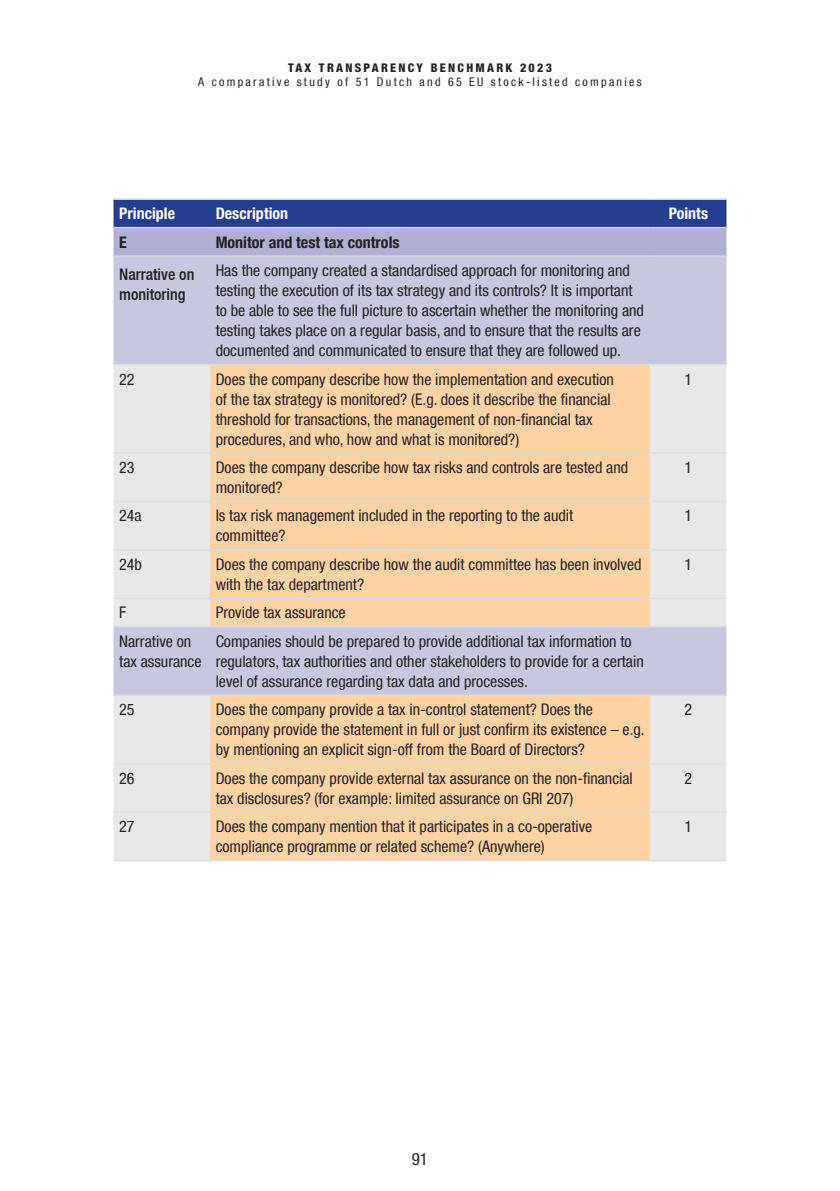
<style>
.page{position:relative;width:840px;height:1191px;background:#fff}
.page>*{position:absolute;margin:0;border:0;box-sizing:border-box;transform-origin:0 0}
.t1{font:condensed 17px "Helvetica Neue LT Com";color:#231f20}
.Tabel_N{font:condensed 16px/20px "Helvetica Neue LT Com";color:#231f20}
.Tabel_Kop{font:700 condensed 16px "Helvetica Neue LT Std";color:#fff}
.Tabel_B{font:700 condensed 16px "Helvetica Neue LT Std";color:#231f20}
.Tabel{font:500 condensed 16px/20px "Helvetica Neue LT";color:#231f20}
.t2{font:condensed 12px "Helvetica Neue LT Com";letter-spacing:.19em;color:#231f20}
.t3{font:800 condensed 12px "Helvetica Neue LT Std";letter-spacing:.19em;color:#231f20}
</style>
<div class="page">
<svg style="left:113px;top:200px;width:613px;height:55px;background:#6a78b0"></svg>
<div style="left:113px;top:257px;width:613px;height:107px;background:#c7c7e0"></div>
<svg style="left:113px;top:365px;width:613px;height:495px;background:#e1e2e7"></svg>
<svg style="left:210px;top:365px;width:440px;height:495px;background:#f5d1ae"></svg>
<hr style="left:113px;top:501px;width:97px;height:1px;background:#dcdddf">
<hr style="left:210px;top:501px;width:440px;height:1px;background:#dcdddf">
<hr style="left:650px;top:501px;width:76px;height:1px;background:#dcdddf">
<hr style="left:113px;top:549px;width:97px;height:1px;background:#dcdddf">
<hr style="left:210px;top:549px;width:440px;height:1px;background:#dcdddf">
<hr style="left:650px;top:549px;width:76px;height:1px;background:#dcdddf">
<hr style="left:113px;top:597px;width:97px;height:2px;background:#dcdddf">
<hr style="left:210px;top:597px;width:440px;height:2px;background:#dcdddf">
<hr style="left:650px;top:597px;width:76px;height:2px;background:#dcdddf">
<hr style="left:113px;top:626px;width:97px;height:1px;background:#dcdddf">
<hr style="left:210px;top:626px;width:440px;height:1px;background:#dcdddf">
<hr style="left:650px;top:626px;width:76px;height:1px;background:#dcdddf">
<hr style="left:113px;top:694px;width:97px;height:2px;background:#dcdddf">
<hr style="left:210px;top:694px;width:440px;height:2px;background:#dcdddf">
<hr style="left:650px;top:694px;width:76px;height:2px;background:#dcdddf">
<hr style="left:113px;top:763px;width:97px;height:1px;background:#dcdddf">
<hr style="left:210px;top:763px;width:440px;height:1px;background:#dcdddf">
<hr style="left:650px;top:763px;width:76px;height:1px;background:#dcdddf">
<hr style="left:113px;top:811px;width:97px;height:2px;background:#dcdddf">
<hr style="left:210px;top:811px;width:440px;height:2px;background:#dcdddf">
<hr style="left:650px;top:811px;width:76px;height:2px;background:#dcdddf">
<hr style="left:113px;top:860px;width:97px;height:1px;background:#dcdddf">
<hr style="left:210px;top:860px;width:440px;height:1px;background:#dcdddf">
<hr style="left:650px;top:860px;width:76px;height:1px;background:#dcdddf">
<hr style="left:113px;top:198px;width:97px;height:2px;background:#dcdddf">
<hr style="left:210px;top:198px;width:440px;height:2px;background:#dcdddf">
<hr style="left:650px;top:198px;width:76px;height:2px;background:#dcdddf">
<hr style="left:113px;top:227px;width:97px;height:1px;background:#dcdddf">
<hr style="left:210px;top:227px;width:440px;height:1px;background:#dcdddf">
<hr style="left:650px;top:227px;width:76px;height:1px;background:#dcdddf">
<hr style="left:113px;top:364px;width:97px;height:1px;background:#dcdddf">
<hr style="left:210px;top:364px;width:440px;height:1px;background:#dcdddf">
<hr style="left:650px;top:364px;width:76px;height:1px;background:#dcdddf">
<hr style="left:113px;top:452px;width:97px;height:2px;background:#dcdddf">
<hr style="left:210px;top:452px;width:440px;height:2px;background:#dcdddf">
<hr style="left:650px;top:452px;width:76px;height:2px;background:#dcdddf">
<hr style="left:113px;top:255px;width:97px;height:2px;background:#dcdddf">
<hr style="left:210px;top:255px;width:440px;height:2px;background:#dcdddf">
<hr style="left:650px;top:255px;width:76px;height:2px;background:#dcdddf">
<p class="t3" style="left:288px;top:60px;width:265px">TAX TRANSPARENCY BENCHMARK 2023</p>
<p class="t2" style="left:198px;top:75px;width:444px">A comparative study of 51 Dutch and 65 EU stock-listed companies</p>
<p class="Tabel_Kop" style="left:119px;top:204px;width:57px">Principle</p>
<p class="Tabel_Kop" style="left:215px;top:204px;width:74px">Description</p>
<p class="Tabel_Kop" style="left:668px;top:204px;width:41px">Points</p>
<p class="Tabel_B" style="left:119px;top:232px;width:9px">E</p>
<p class="Tabel_B" style="left:215px;top:232px;width:185px">Monitor and test tax controls</p>
<p class="Tabel" style="left:119px;top:264px;width:77px">Narrative on monitoring</p>
<p class="Tabel_N" style="left:215px;top:260px;width:429px">Has the company created a standardised approach for monitoring and testing the execution of its tax strategy and its controls? It is important to be able to see the full picture to ascertain whether the monitoring and testing takes place on a regular basis, and to ensure that the results are documented and communicated to ensure that they are followed up.</p>
<p class="Tabel_N" style="left:119px;top:369px;width:17px">22</p>
<p class="Tabel_N" style="left:215px;top:369px;width:399px">Does the company describe how the implementation and execution of the tax strategy is monitored? (E.g. does it describe the financial threshold for transactions, the management of non-financial tax procedures, and who, how and what is monitored?)</p>
<p class="Tabel_N" style="left:684px;top:369px;width:9px">1</p>
<p class="Tabel_N" style="left:119px;top:457px;width:17px">23</p>
<p class="Tabel_N" style="left:215px;top:457px;width:414px">Does the company describe how tax risks and controls are tested and monitored?</p>
<p class="Tabel_N" style="left:684px;top:457px;width:9px">1</p>
<p class="Tabel_N" style="left:119px;top:505px;width:24px">24a</p>
<p class="Tabel_N" style="left:215px;top:505px;width:359px">Is tax risk management included in the reporting to the audit committee?</p>
<p class="Tabel_N" style="left:684px;top:505px;width:9px">1</p>
<p class="Tabel_N" style="left:119px;top:554px;width:24px">24b</p>
<p class="Tabel_N" style="left:215px;top:554px;width:427px">Does the company describe how the audit committee has been involved with the tax department?</p>
<p class="Tabel_N" style="left:684px;top:554px;width:9px">1</p>
<p class="Tabel_N" style="left:119px;top:602px;width:9px">F</p>
<p class="Tabel_N" style="left:215px;top:602px;width:131px">Provide tax assurance</p>
<p class="Tabel_N" style="left:119px;top:631px;width:84px">Narrative on tax assurance</p>
<p class="Tabel_N" style="left:215px;top:631px;width:429px">Companies should be prepared to provide additional tax information to regulators, tax authorities and other stakeholders to provide for a certain level of assurance regarding tax data and processes.</p>
<p class="Tabel_N" style="left:119px;top:699px;width:17px">25</p>
<p class="Tabel_N" style="left:215px;top:699px;width:430px">Does the company provide a tax in-control statement? Does the company provide the statement in full or just confirm its existence – e.g. by mentioning an explicit sign-off from the Board of Directors?</p>
<p class="Tabel_N" style="left:684px;top:699px;width:9px">2</p>
<p class="Tabel_N" style="left:119px;top:768px;width:17px">26</p>
<p class="Tabel_N" style="left:215px;top:768px;width:418px">Does the company provide external tax assurance on the non-financial tax disclosures? (for example: limited assurance on GRI 207)</p>
<p class="Tabel_N" style="left:684px;top:768px;width:9px">2</p>
<p class="Tabel_N" style="left:119px;top:816px;width:17px">27</p>
<p class="Tabel_N" style="left:215px;top:816px;width:378px">Does the company mention that it participates in a co-operative compliance programme or related scheme? (Anywhere)</p>
<p class="Tabel_N" style="left:684px;top:816px;width:9px">1</p>
<p class="t1" style="left:411px;top:1149px;width:18px">91</p>
</div>
